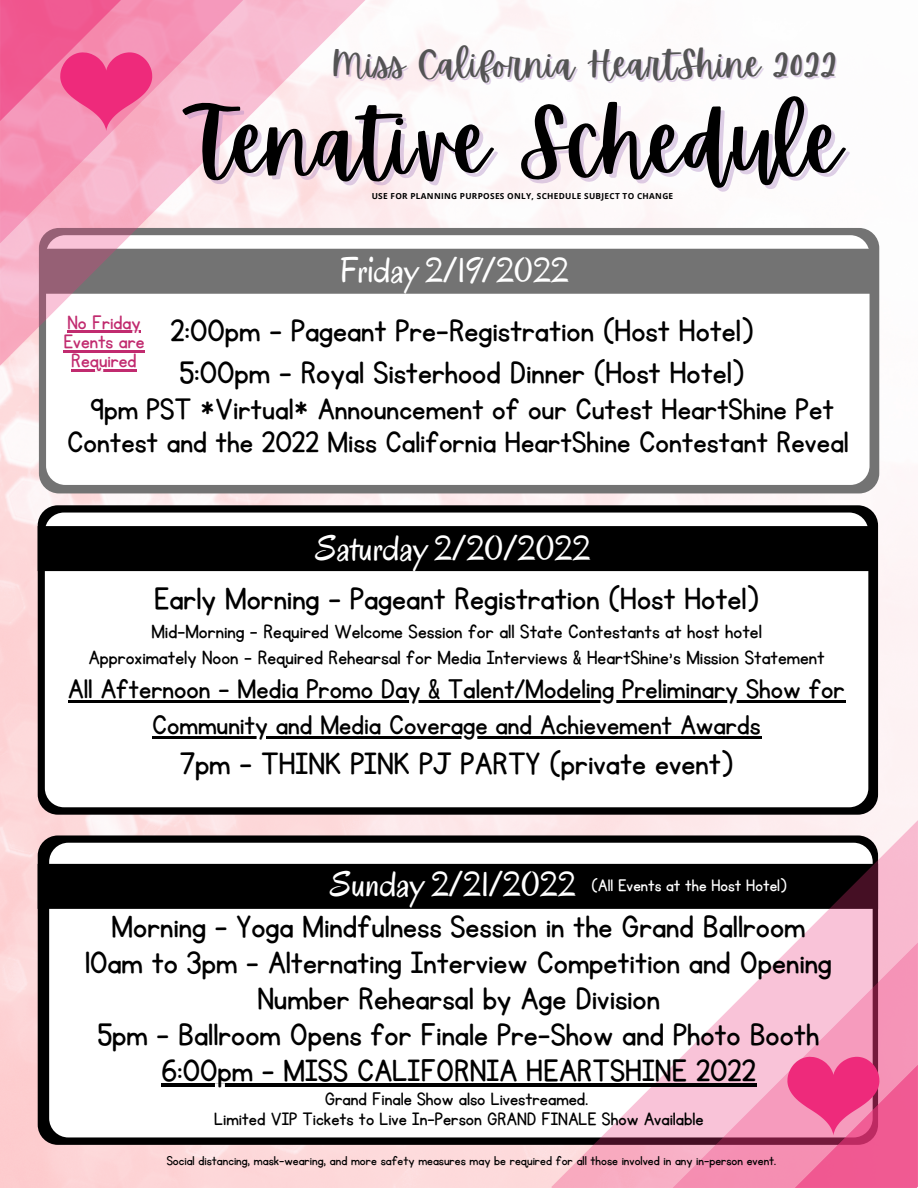
<style>
.page{position:relative;width:918px;height:1188px;background:#fff}
.page>*{position:absolute;margin:0;border:0;box-sizing:border-box;transform-origin:0 0}
.t1{font:88.35px "Apricots";letter-spacing:.01em;color:#000}
.t2{font:36.15px "Apricots";letter-spacing:.01em;color:#545454}
.t3{font:36px/36px "KG Primary Penmanship";color:#000;text-align:center}
.t4{font:36px "Oregano";color:#fff}
.t5{font:34.5px/32.7px "KG Primary Penmanship";color:#000;text-align:center}
.t6{font:31.5px/36px "KG Primary Penmanship";color:#000;text-align:center}
.t7{font:22.5px "KG Primary Penmanship";color:#000}
.t8{font:22.5px/19.2px "KG Primary Penmanship";color:#c12b6f;text-align:center}
.t9{font:21px "KG Primary Penmanship";color:#000}
.t10{font:19.5px "KG Primary Penmanship";color:#fff}
.t11{font:15px "KG Primary Penmanship";color:#000}
.t12{font:700 8.25px "Open Sans";letter-spacing:.035em;color:#000}
</style>
<div class="page">
<img style="left:0;top:0;width:918px;height:1188px">
<div style="left:38px;top:835px;width:840px;height:310px;background:#000;border-radius:20px"></div>
<div style="left:49px;top:843px;width:824px;height:294px;background:#fff;border-radius:19px"></div>
<div style="left:38px;top:505px;width:840px;height:310px;background:#000;border-radius:20px"></div>
<div style="left:45px;top:513px;width:823px;height:294px;background:#fff;border-radius:19px"></div>
<div style="left:38px;top:526px;width:831px;height:45px;background:#000"></div>
<div style="left:38px;top:864px;width:840px;height:45px;background:#000"></div>
<div style="left:39px;top:228px;width:840px;height:265px;background:#737373;border-radius:20px"></div>
<div style="left:46px;top:235px;width:824px;height:250px;background:#fff;border-radius:19px"></div>
<div style="left:46px;top:249px;width:831px;height:45px;background:#737373"></div>
<svg style="left:0;top:0;width:367px;height:366px"></svg>
<svg style="left:0;top:0;width:246px;height:244px;background:#f3b3c9"></svg>
<svg style="left:551px;top:820px;width:367px;height:368px"></svg>
<svg style="left:672px;top:942px;width:246px;height:246px;fill:#f9c3d8"></svg>
<svg style="left:0;top:0;width:152px;height:131px;background:#f1669a"></svg>
<hr style="left:161px;top:1084px;width:596px;height:3px;background:#000">
<svg style="left:787px;top:1057px;width:131px;height:131px;background:#eb5a92"></svg>
<hr style="left:68px;top:700px;width:170px;height:2px;background:#000">
<hr style="left:238px;top:700px;width:607px;height:2px;background:#000">
<hr style="left:152px;top:736px;width:609px;height:2px;background:#000">
<hr style="left:67px;top:331px;width:74px;height:2px;background:#c12b6f">
<hr style="left:63px;top:350px;width:82px;height:2px;background:#c12b6f">
<hr style="left:71px;top:369px;width:66px;height:2px;background:#c12b6f">
<p class="t2" style="left:332px;top:43px;width:506px">Miss California HeartShine 2022</p>
<p class="t1" style="left:192px;top:92px;width:651px">Tenative Schedule</p>
<p class="t12" style="left:372px;top:190px;width:303px">USE FOR PLANNING PURPOSES ONLY, SCHEDULE SUBJECT TO CHANGE</p>
<p class="t4" style="left:340px;top:248px;width:230px">Friday 2/19/2022</p>
<p class="t8" style="left:63px;top:313px;width:83px">No Friday<br>Events are<br>Required</p>
<p class="t3" style="left:171px;top:314px;width:584px">2:00pm - Pageant Pre-Registration (Host Hotel)</p>
<p class="t3" style="left:180px;top:356px;width:566px">5:00pm - Royal Sisterhood Dinner (Host Hotel)</p>
<p class="t5" style="left:67px;top:394px;width:783px">9pm PST *Virtual* Announcement of our Cutest HeartShine Pet<br>Contest and the 2022 Miss California HeartShine Contestant Reveal</p>
<p class="t4" style="left:316px;top:525px;width:276px">Saturday 2/20/2022</p>
<p class="t3" style="left:154px;top:581px;width:607px">Early Morning - Pageant Registration (Host Hotel)</p>
<p class="t7" style="left:151px;top:621px;width:612px">Mid-Morning - Required Welcome Session for all State Contestants at host hotel</p>
<p class="t7" style="left:89px;top:647px;width:738px">Approximately Noon - Required Rehearsal for Media Interviews &amp; HeartShine's Mission Statement</p>
<p class="t6" style="left:68px;top:671px;width:778px">All Afternoon - Media Promo Day &amp; Talent/Modeling Preliminary Show for<br>Community and Media Coverage and Achievement Awards</p>
<p class="t3" style="left:180px;top:747px;width:555px">7pm - THINK PINK PJ PARTY (private event)</p>
<p class="t4" style="left:331px;top:862px;width:247px">Sunday 2/21/2022</p>
<p class="t10" style="left:592px;top:876px;width:196px">(All Events at the Host Hotel)</p>
<p class="t3" style="left:112px;top:910px;width:695px">Morning - Yoga Mindfulness Session in the Grand Ballroom</p>
<p class="t3" style="left:85px;top:946px;width:748px">10am to 3pm - Alternating Interview Competition and Opening<br>Number Rehearsal by Age Division</p>
<p class="t3" style="left:98px;top:1018px;width:723px">5pm - Ballroom Opens for Finale Pre-Show and Photo Booth</p>
<p class="t3" style="left:161px;top:1054px;width:596px">6:00pm - MISS CALIFORNIA HEARTSHINE 2022</p>
<p class="t9" style="left:325px;top:1089px;width:265px">Grand Finale Show also Livestreamed.</p>
<p class="t9" style="left:214px;top:1109px;width:491px">Limited VIP Tickets to Live In-Person GRAND FINALE Show Available</p>
<p class="t11" style="left:167px;top:1153px;width:611px">Social distancing, mask-wearing, and more safety measures may be required for all those involved in any in-person event.</p>
</div>
